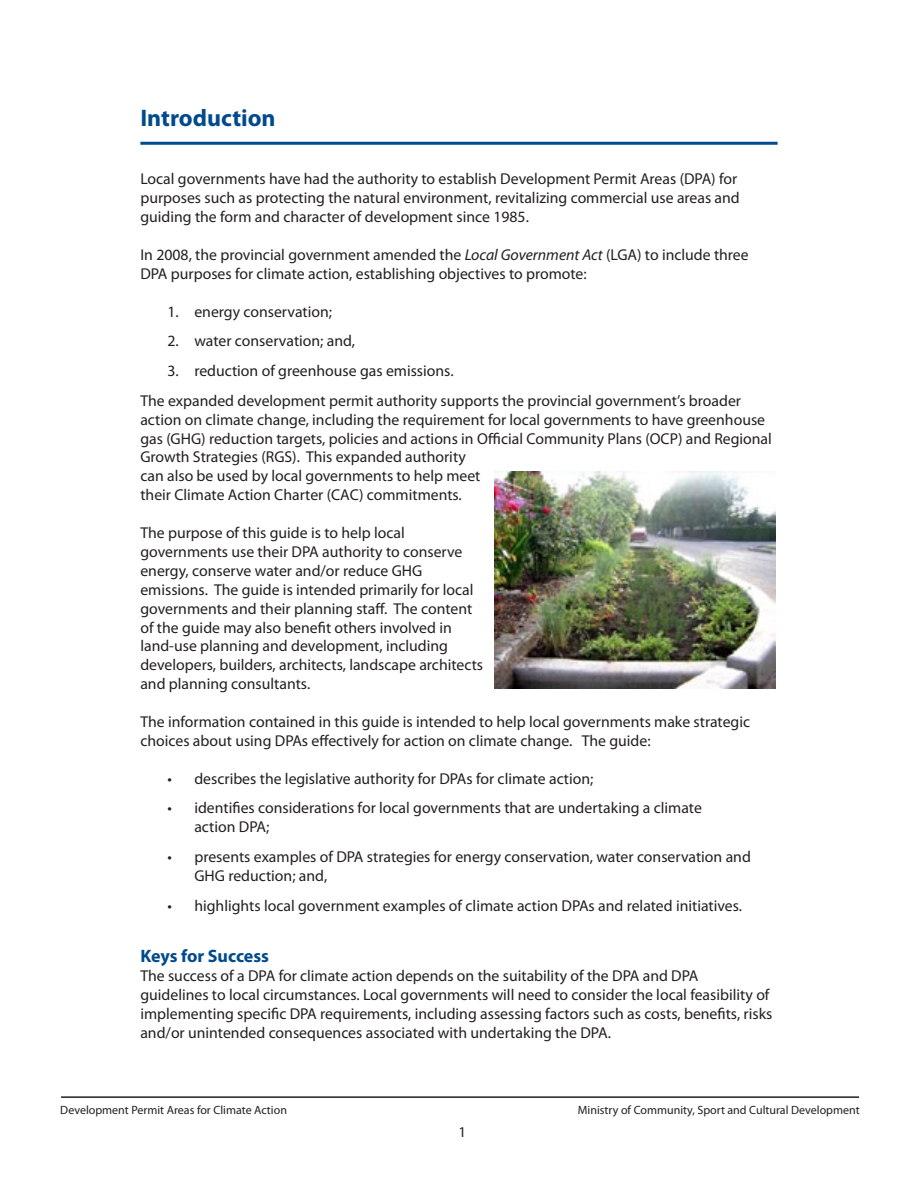
<style>
.page{position:relative;width:918px;height:1188px;background:#fff}
.page>*{position:absolute;margin:0;border:0;box-sizing:border-box;transform-origin:0 0}
.Chapter_Header{font:700 24px "Myriad Pro";color:#004a8d}
.Paragraph_Header{font:700 18px "Myriad Pro";letter-spacing:-.005em;color:#004a8d}
.Bulleted_List{font:15.75px/18.9px "Myriad Pro";color:#231f20}
.t1{font:15px "Myriad Pro";color:#231f20}
.t2{font:12px "Myriad Pro";color:#231f20}
.s1{font-style:italic}
</style>
<div class="page">
<hr style="left:61px;top:1096px;width:798px;height:2px;background:#231f20">
<hr style="left:140px;top:142px;width:638px;height:3px;background:#004a8d">
<img style="left:494px;top:472px;width:282px;height:217px">
<p class="Chapter_Header" style="left:140px;top:102px;width:137px">Introduction</p>
<p class="Bulleted_List" style="left:140px;top:169px;width:601px">Local governments have had the authority to establish Development Permit Areas (DPA) for purposes such as protecting the natural environment, revitalizing commercial use areas and guiding the form and character of development since 1985.</p>
<p class="Bulleted_List" style="left:140px;top:245px;width:610px">In 2008, the provincial government amended the <span class="s1">Local Government Act</span> (LGA) to include three<br>DPA purposes for climate action, establishing objectives to promote:</p>
<p class="Bulleted_List" style="left:167px;top:302px;width:166px">1. energy conservation;</p>
<p class="Bulleted_List" style="left:167px;top:331px;width:189px">2. water conservation; and,</p>
<p class="Bulleted_List" style="left:167px;top:361px;width:288px">3. reduction of greenhouse gas emissions.</p>
<p class="Bulleted_List" style="left:140px;top:391px;width:633px">The expanded development permit authority supports the provincial government’s broader action on climate change, including the requirement for local governments to have greenhouse gas (GHG) reduction targets, policies and actions in Official Community Plans (OCP) and Regional Growth Strategies (RGS). This expanded authority<br>can also be used by local governments to help meet<br>their Climate Action Charter (CAC) commitments.</p>
<p class="Bulleted_List" style="left:140px;top:523px;width:344px">The purpose of this guide is to help local governments use their DPA authority to conserve energy, conserve water and/or reduce GHG emissions. The guide is intended primarily for local governments and their planning staff. The content of the guide may also benefit others involved in land-use planning and development, including developers, builders, architects, landscape architects and planning consultants.</p>
<p class="Bulleted_List" style="left:140px;top:712px;width:611px">The information contained in this guide is intended to help local governments make strategic choices about using DPAs effectively for action on climate change. The guide:</p>
<p class="Bulleted_List" style="left:167px;top:769px;width:428px">• describes the legislative authority for DPAs for climate action;</p>
<p class="Bulleted_List" style="left:194px;top:798px;width:509px;text-indent:-27px">• identifies considerations for local governments that are undertaking a climate action DPA;</p>
<p class="Bulleted_List" style="left:194px;top:847px;width:558px;text-indent:-27px">• presents examples of DPA strategies for energy conservation, water conservation and<br>GHG reduction; and,</p>
<p class="Bulleted_List" style="left:167px;top:896px;width:576px">• highlights local government examples of climate action DPAs and related initiatives.</p>
<p class="Paragraph_Header" style="left:140px;top:944px;width:130px">Keys for Success</p>
<p class="Bulleted_List" style="left:140px;top:966px;width:634px">The success of a DPA for climate action depends on the suitability of the DPA and DPA<br>guidelines to local circumstances. Local governments will need to consider the local feasibility of implementing specific DPA requirements, including assessing factors such as costs, benefits, risks and/or unintended consequences associated with undertaking the DPA.</p>
<p class="t2" style="left:60px;top:1102px;width:228px">Development Permit Areas for Climate Action</p>
<p class="t2" style="left:578px;top:1102px;width:283px">Ministry of Community, Sport and Cultural Development</p>
<p class="t1" style="left:459px;top:1123px;width:9px">1</p>
</div>
